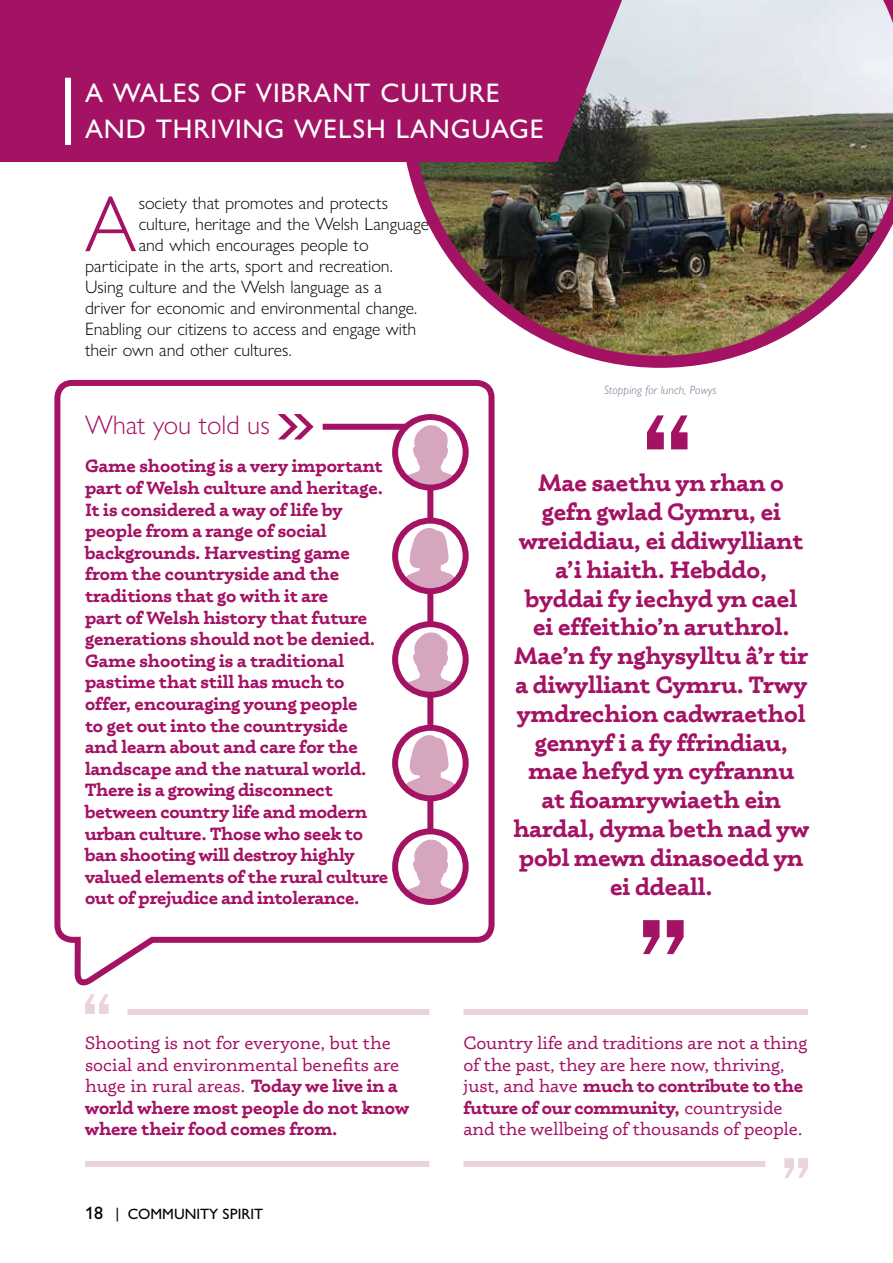
<style>
.page{position:relative;width:893px;height:1263px;background:#fff}
.page>*{position:absolute;margin:0;border:0;box-sizing:border-box;transform-origin:0 0}
.t1{font:300 79.65px "Gill Sans Nova";color:#a41264}
.t2{font:500 27px/36px "Gill Sans Nova";letter-spacing:.03em;color:#fff}
.t3{font:300 27px "Gill Sans Nova";color:#a41264}
.t4{font:700 24px/28.8px "Phoreus Cherokee";color:#a41264;text-align:center}
.t5{font:700 18px/21.6px "Phoreus Cherokee";color:#a41264}
.t6{font:18px/21.6px "Phoreus Cherokee";letter-spacing:-.01em;color:#a41264}
.t7{font:300 18px "Gill Sans Nova";color:#000}
.t8{font:500 15px "Gill Sans Nova";color:#000}
.t9{font:italic 300 12px "Gill Sans Nova";letter-spacing:.01em;color:#6b738a}
.s1{font-weight:700}
.s2{font-size:18px}
</style>
<div class="page">
<img style="left:406px;top:0;width:487px;height:368px">
<div style="left:0;top:0;width:622px;height:162px;background:#a41264"></div>
<div style="left:65px;top:78px;width:6px;height:67px;background:#fff"></div>
<svg style="left:54px;top:379px;width:441px;height:607px"></svg>
<div style="left:427px;top:487px;width:6px;height:384px;background:#a41264"></div>
<div style="left:323px;top:424px;width:118px;height:6px;background:#a41264"></div>
<svg style="left:395px;top:417px;width:71px;height:71px"></svg>
<svg style="left:401px;top:425px;width:58px;height:63px"></svg>
<div style="left:392px;top:414px;width:77px;height:77px;border:6px solid #a41264;border-radius:50%"></div>
<svg style="left:395px;top:624px;width:71px;height:71px"></svg>
<svg style="left:401px;top:632px;width:58px;height:63px"></svg>
<div style="left:392px;top:621px;width:77px;height:77px;border:6px solid #a41264;border-radius:50%"></div>
<svg style="left:395px;top:831px;width:71px;height:71px"></svg>
<svg style="left:401px;top:839px;width:58px;height:63px"></svg>
<div style="left:392px;top:828px;width:77px;height:77px;border:6px solid #a41264;border-radius:50%"></div>
<svg style="left:278px;top:414px;width:36px;height:25px"></svg>
<svg style="left:395px;top:521px;width:71px;height:70px"></svg>
<svg style="left:403px;top:527px;width:54px;height:64px"></svg>
<div style="left:392px;top:518px;width:77px;height:76px;border:6px solid #a41264;border-radius:50%"></div>
<svg style="left:395px;top:728px;width:71px;height:70px"></svg>
<svg style="left:403px;top:734px;width:54px;height:64px"></svg>
<div style="left:392px;top:725px;width:77px;height:76px;border:6px solid #a41264;border-radius:50%"></div>
<div style="left:128px;top:1009px;width:301px;height:6px;background:#ead3df"></div>
<div style="left:85px;top:1161px;width:344px;height:6px;background:#ead3df"></div>
<svg style="left:85px;top:994px;width:24px;height:20px"></svg>
<div style="left:463px;top:1009px;width:345px;height:6px;background:#ead3df"></div>
<div style="left:463px;top:1161px;width:302px;height:6px;background:#ead3df"></div>
<svg style="left:784px;top:1158px;width:24px;height:20px"></svg>
<svg style="left:647px;top:415px;width:40px;height:34px"></svg>
<svg style="left:643px;top:920px;width:41px;height:34px"></svg>
<h2 class="t2" style="left:85px;top:74px;width:460px">A WALES OF VIBRANT CULTURE<br>AND THRIVING WELSH LANGUAGE</h2>
<h1 class="t1" style="left:85px;top:175px;width:53px">A</h1>
<p class="t7" style="left:139px;top:192px;width:251px">society that promotes and protects</p>
<p class="t7" style="left:139px;top:213px;width:292px">culture, heritage and the Welsh Language</p>
<p class="t7" style="left:139px;top:234px;width:232px">and which encourages people to</p>
<p class="t7" style="left:85px;top:255px;width:309px">participate in the arts, sport and recreation.</p>
<p class="t7" style="left:85px;top:276px;width:299px">Using culture and the Welsh language as a</p>
<p class="t7" style="left:85px;top:297px;width:333px">driver for economic and environmental change.</p>
<p class="t7" style="left:85px;top:318px;width:333px">Enabling our citizens to access and engage with</p>
<p class="t7" style="left:85px;top:339px;width:208px">their own and other cultures.</p>
<h2 class="t3" style="left:85px;top:408px;width:186px">What you told us</h2>
<p class="t5" style="left:85px;top:455px;width:305px">Game shooting is a very important part of Welsh culture and heritage.<br>It is considered a way of life by people from a range of social backgrounds. Harvesting game from the countryside and the traditions that go with it are<br>part of Welsh history that future generations should not be denied.<br>Game shooting is a traditional pastime that still has much to offer, encouraging young people<br>to get out into the countryside<br>and learn about and care for the landscape and the natural world.<br>There is a growing disconnect between country life and modern urban culture. Those who seek to ban shooting will destroy highly valued elements of the rural culture out of prejudice and intolerance.</p>
<p class="t9" style="left:604px;top:382px;width:114px">Stopping for lunch, Powys</p>
<p class="t4" style="left:513px;top:468px;width:297px">Mae saethu yn rhan o gefn gwlad Cymru, ei wreiddiau, ei ddiwylliant a’i hiaith. Hebddo,<br>byddai fy iechyd yn cael ei effeithio’n aruthrol.<br>Mae’n fy nghysylltu â’r tir a diwylliant Cymru. Trwy ymdrechion cadwraethol gennyf i a fy ffrindiau, mae hefyd yn cyfrannu<br>at fioamrywiaeth ein hardal, dyma beth nad yw pobl mewn dinasoedd yn ei ddeall.</p>
<p class="t6" style="left:85px;top:1032px;width:326px">Shooting is not for everyone, but the social and environmental benefits are huge in rural areas. <span class="s1">Today we live in a world where most people do not know where their food comes from.</span></p>
<p class="t6" style="left:463px;top:1032px;width:345px">Country life and traditions are not a thing of the past, they are here now, thriving, just, and have <span class="s1">much to contribute to the future of our community,</span> countryside and the wellbeing of thousands of people.</p>
<p class="t8" style="left:85px;top:1205px;width:180px"><span class="s2">18</span> | COMMUNITY SPIRIT</p>
</div>
